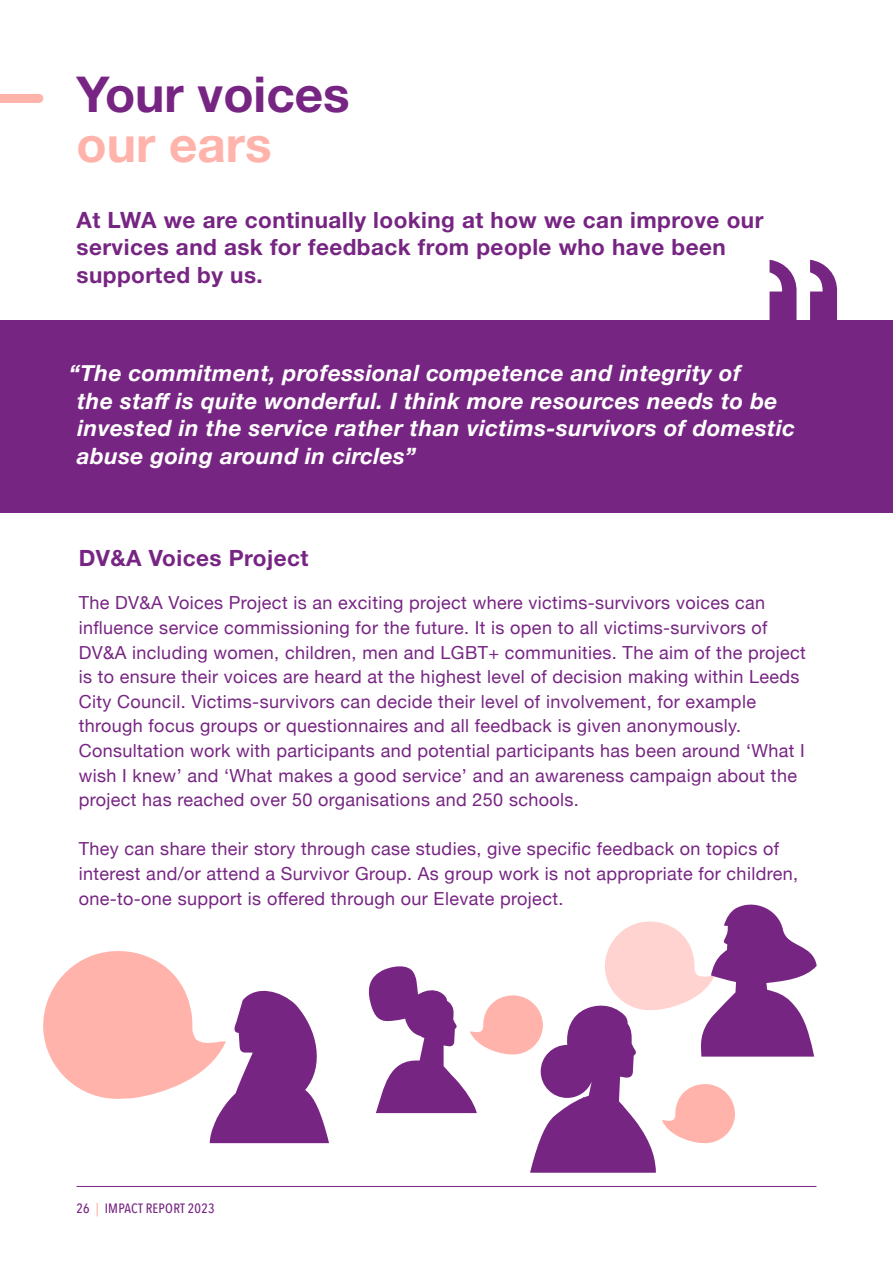
<style>
.page{position:relative;width:893px;height:1263px;background:#fff}
.page>*{position:absolute;margin:0;border:0;box-sizing:border-box;transform-origin:0 0}
.t1{font:700 49.5px "Helvetica Neue LT Std";color:#772583}
.t2{font:700 49.5px "Helvetica Neue LT Std";color:#ffb3ab}
.t3{font:italic 700 22.5px/27.6px "Helvetica Neue";letter-spacing:.02em;color:#fff}
.t4{font:700 22.5px/27.6px "Helvetica Neue LT Std";letter-spacing:.02em;color:#772583}
.t5{font:18px/24.6px "Helvetica Neue";letter-spacing:.02em;color:#772583}
.t6{font:500 13.5px "Avenir Next Condensed";letter-spacing:.02em;color:#772583}
.s1{color:#ffb3ab}
</style>
<div class="page">
<hr style="left:77px;top:1186px;width:739px;height:1px;background:#772583">
<div style="left:0;top:321px;width:893px;height:192px;background:#772583"></div>
<div style="left:0;top:94px;width:39px;height:9px;background:#ffb3ab"></div>
<svg style="left:368px;top:905px;width:449px;height:268px"></svg>
<svg style="left:43px;top:951px;width:286px;height:192px"></svg>
<svg style="left:770px;top:260px;width:68px;height:61px"></svg>
<h1 class="t1" style="left:77px;top:64px;width:275px">Your voices</h1>
<h1 class="t2" style="left:77px;top:113px;width:197px">our ears</h1>
<p class="t4" style="left:76px;top:205px;width:688px">At LWA we are continually looking at how we can improve our services and ask for feedback from people who have been supported by us.</p>
<p class="t3" style="left:77px;top:360px;width:720px;text-indent:-8px">“The commitment, professional competence and integrity of<br>the staff is quite wonderful. I think more resources needs to be invested in the service rather than victims-survivors of domestic abuse going around in circles”</p>
<p class="t4" style="left:79px;top:544px;width:231px">DV&amp;A Voices Project</p>
<p class="t5" style="left:79px;top:592px;width:729px">The DV&amp;A Voices Project is an exciting project where victims-survivors voices can influence service commissioning for the future. It is open to all victims-survivors of DV&amp;A including women, children, men and LGBT+ communities. The aim of the project is to ensure their voices are heard at the highest level of decision making within Leeds City Council. Victims-survivors can decide their level of involvement, for example through focus groups or questionnaires and all feedback is given anonymously.<br>Consultation work with participants and potential participants has been around ‘What I wish I knew’ and ‘What makes a good service’ and an awareness campaign about the project has reached over 50 organisations and 250 schools.</p>
<p class="t5" style="left:79px;top:838px;width:721px">They can share their story through case studies, give specific feedback on topics of interest and/or attend a Survivor Group. As group work is not appropriate for children, one-to-one support is offered through our Elevate project.</p>
<p class="t6" style="left:77px;top:1200px;width:140px">26 <span class="s1">|</span> IMPACT REPORT 2023</p>
</div>
